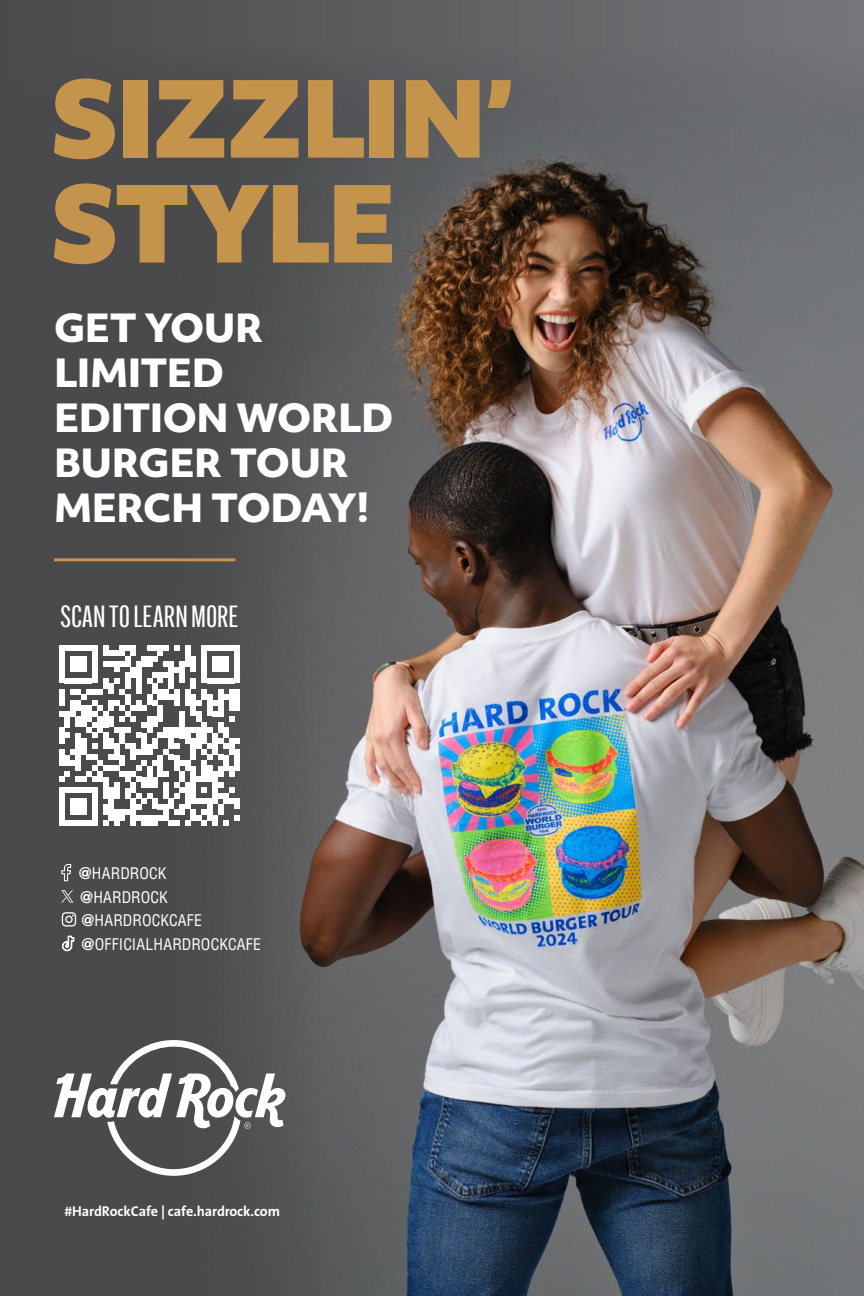
<style>
.page{position:relative;width:864px;height:1296px;background:#4a4a4c}
.page>*{position:absolute;margin:0;border:0;box-sizing:border-box;transform-origin:0 0}
.t1{font:900 102px/105px "Objektiv Mk 2";letter-spacing:-.04em;color:#c4944c}
.t2{font:800 37.5px/45px "Objektiv Mk 2";letter-spacing:-.015em;color:#fff}
.t3{font:30px "Alternate Gothic Comp ATF";letter-spacing:.005em;color:#fff;scale:1.25 1}
.t4{font:condensed 15.6px "Helvetica LT";letter-spacing:.01em;color:#fff}
.t5{font:700 14.25px "The Sans B7";letter-spacing:-.01em;color:#fff}
.s1{font-weight:700}
</style>
<div class="page">
<img style="left:148px;top:32px;width:716px;height:1264px">
<svg style="left:54px;top:1040px;width:231px;height:136px"></svg>
<div style="left:59px;top:645px;width:6px;height:17px;background:#fff"></div>
<div style="left:59px;top:662px;width:6px;height:21px;background:#fff"></div>
<div style="left:70px;top:662px;width:6px;height:10px;background:#fff"></div>
<div style="left:76px;top:662px;width:5px;height:10px;background:#fff"></div>
<div style="left:81px;top:662px;width:6px;height:10px;background:#fff"></div>
<svg style="left:65px;top:645px;width:27px;height:17px"></svg>
<svg style="left:65px;top:678px;width:27px;height:5px"></svg>
<div style="left:92px;top:645px;width:5px;height:17px;background:#fff"></div>
<div style="left:92px;top:662px;width:5px;height:21px;background:#fff"></div>
<div style="left:103px;top:678px;width:5px;height:11px;background:#fff"></div>
<div style="left:108px;top:683px;width:6px;height:11px;background:#fff"></div>
<div style="left:114px;top:662px;width:5px;height:10px;background:#fff"></div>
<svg style="left:114px;top:678px;width:5px;height:5px"></svg>
<svg style="left:103px;top:645px;width:27px;height:22px"></svg>
<div style="left:125px;top:672px;width:5px;height:17px;background:#fff"></div>
<div style="left:130px;top:645px;width:6px;height:11px;background:#fff"></div>
<div style="left:130px;top:667px;width:6px;height:11px;background:#fff"></div>
<div style="left:136px;top:662px;width:5px;height:32px;background:#fff"></div>
<div style="left:152px;top:683px;width:6px;height:11px;background:#fff"></div>
<div style="left:169px;top:662px;width:5px;height:27px;background:#fff"></div>
<svg style="left:141px;top:645px;width:55px;height:38px"></svg>
<div style="left:191px;top:662px;width:5px;height:10px;background:#fff"></div>
<div style="left:191px;top:678px;width:5px;height:11px;background:#fff"></div>
<div style="left:202px;top:645px;width:5px;height:17px;background:#fff"></div>
<div style="left:202px;top:662px;width:5px;height:21px;background:#fff"></div>
<div style="left:213px;top:662px;width:5px;height:10px;background:#fff"></div>
<div style="left:218px;top:662px;width:5px;height:10px;background:#fff"></div>
<div style="left:223px;top:662px;width:6px;height:10px;background:#fff"></div>
<svg style="left:207px;top:645px;width:27px;height:17px"></svg>
<svg style="left:207px;top:678px;width:27px;height:5px"></svg>
<div style="left:234px;top:645px;width:6px;height:17px;background:#fff"></div>
<div style="left:234px;top:662px;width:6px;height:21px;background:#fff"></div>
<svg style="left:59px;top:689px;width:181px;height:137px"></svg>
<svg style="left:61px;top:890px;width:12px;height:13px"></svg>
<svg style="left:62px;top:935px;width:12px;height:16px"></svg>
<svg style="left:62px;top:912px;width:14px;height:15px"></svg>
<svg style="left:61px;top:864px;width:11px;height:18px"></svg>
<hr style="left:54px;top:558px;width:181px;height:3px;background:#c4944c">
<h1 class="t1" style="left:50px;top:63px;width:465px">SIZZLIN’<br>STYLE</h1>
<h2 class="t2" style="left:54px;top:304px;width:341px">GET YOUR<br>LIMITED<br>EDITION WORLD<br>BURGER TOUR<br>MERCH TODAY!</h2>
<h3 class="t3" style="left:60px;top:598px;width:144px">SCAN TO LEARN MORE</h3>
<p class="t4" style="left:79px;top:863px;width:89px"><span class="s1">@</span>HARDROCK</p>
<p class="t4" style="left:80px;top:887px;width:89px"><span class="s1">@</span>HARDROCK</p>
<p class="t4" style="left:82px;top:934px;width:181px"><span class="s1">@</span>OFFICIALHARDROCKCAFE</p>
<p class="t4" style="left:81px;top:910px;width:122px"><span class="s1">@</span>HARDROCKCAFE</p>
<p class="t5" style="left:64px;top:1203px;width:217px">#HardRockCafe | cafe.hardrock.com</p>
</div>
